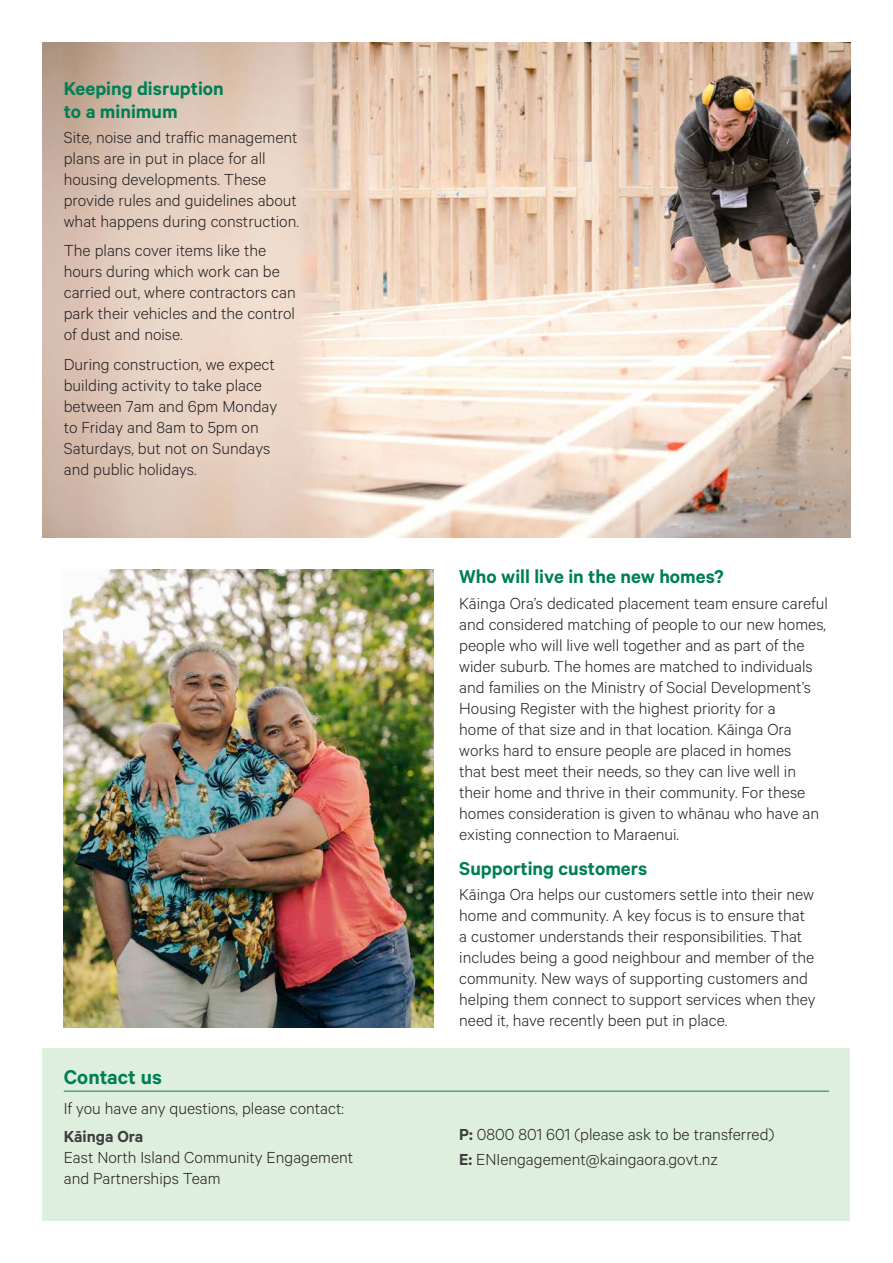
<style>
.page{position:relative;width:893px;height:1263px;background:#fff}
.page>*{position:absolute;margin:0;border:0;box-sizing:border-box;transform-origin:0 0}
.t1{font:600 22.5px "Calibre";color:#007f54}
.t2{font:600 21px/22.5px "Calibre";color:#007f54}
.t3{font:300 18px/21px "Calibre";color:#231f20}
.t4{font:600 18px "Calibre";color:#3e3e3f}
.s1{font-weight:600;color:#3e3e3f}
</style>
<div class="page">
<img style="left:43px;top:43px;width:807px;height:494px">
<div style="left:43px;top:1048px;width:807px;height:172px;background:#dfefdd"></div>
<img style="left:64px;top:570px;width:370px;height:458px">
<hr style="left:64px;top:1091px;width:765px;height:1px;background:#007f54">
<p class="t2" style="left:64px;top:77px;width:162px">Keeping disruption to a minimum</p>
<p class="t3" style="left:64px;top:126px;width:237px">Site, noise and traffic management plans are in put in place for all housing developments. These provide rules and guidelines about what happens during construction.</p>
<p class="t3" style="left:64px;top:240px;width:233px">The plans cover items like the hours during which work can be carried out, where contractors can park their vehicles and the control of dust and noise.</p>
<p class="t3" style="left:64px;top:353px;width:215px">During construction, we expect building activity to take place between 7am and 6pm Monday to Friday and 8am to 5pm on<br>Saturdays, but not on Sundays and public holidays.</p>
<p class="t1" style="left:64px;top:1064px;width:100px">Contact us</p>
<p class="t3" style="left:64px;top:1097px;width:282px">If you have any questions, please contact:</p>
<p class="t4" style="left:64px;top:1126px;width:81px">Kāinga Ora</p>
<p class="t3" style="left:64px;top:1146px;width:291px">East North Island Community Engagement and Partnerships Team</p>
<p class="t2" style="left:459px;top:565px;width:266px">Who will live in the new homes?</p>
<p class="t3" style="left:459px;top:592px;width:370px">Kāinga Ora’s dedicated placement team ensure careful and considered matching of people to our new homes, people who will live well together and as part of the wider suburb. The homes are matched to individuals and families on the Ministry of Social Development’s Housing Register with the highest priority for a<br>home of that size and in that location. Kāinga Ora works hard to ensure people are placed in homes<br>that best meet their needs, so they can live well in their home and thrive in their community. For these homes consideration is given to whānau who have an existing connection to Maraenui.</p>
<p class="t2" style="left:459px;top:857px;width:189px">Supporting customers</p>
<p class="t3" style="left:459px;top:883px;width:358px">Kāinga Ora helps our customers settle into their new home and community. A key focus is to ensure that a customer understands their responsibilities. That includes being a good neighbour and member of the community. New ways of supporting customers and helping them connect to support services when they need it, have recently been put in place.</p>
<p class="t3" style="left:459px;top:1121px;width:317px;line-height:25.2px"><span class="s1">P:</span> 0800 801 601 (please ask to be transferred)<br><span class="s1">E:</span> ENIengagement@kaingaora.govt.nz</p>
</div>
